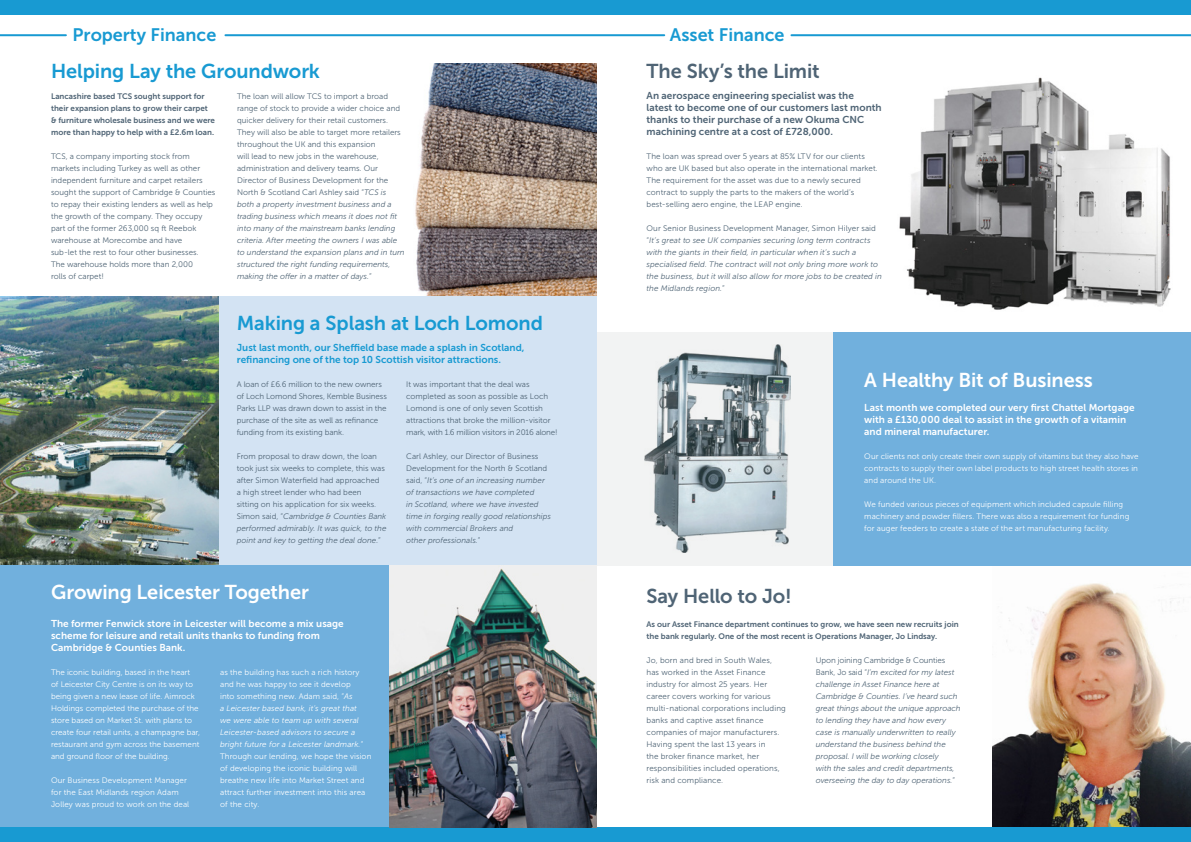
<style>
.page{position:relative;width:1191px;height:842px;background:#fff}
.page>*{position:absolute;margin:0;border:0;box-sizing:border-box;transform-origin:0 0}
.t1{font:20px "Museo Sans 700";letter-spacing:-.005em;color:#189ad2}
.t2{font:20px "Museo Sans 700";letter-spacing:-.005em;color:#fff}
.t3{font:20px "Museo Sans 700";letter-spacing:-.005em;color:#4f6475}
.t4{font:18px "Museo Sans 700";color:#189ad2}
.t5{font:10px/12px "Museo Sans 700";color:#fff}
.t6{font:10px/12px "Museo Sans 700";letter-spacing:.005em;color:#4f6475}
.t7{font:10px/12px "Museo Sans 700";color:#189ad2}
.t8{font:8px/12px "Museo Sans 300";color:#4f6475}
.t9{font:8px/12px "Museo Sans 300";letter-spacing:.01em;color:#fff}
.t10{font:italic 8px/12px "Museo Sans 300";color:#4f6475}
.t11{font:8px/12px "Museo Sans 700";color:#4f6475}
.s1{font-style:italic}
.s2{font-style:normal}
</style>
<div class="page">
<img style="left:992px;top:583px;width:199px;height:245px">
<img style="left:415px;top:63px;width:181px;height:233px">
<div style="left:832px;top:332px;width:359px;height:234px;background:#71b0dd"></div>
<div style="left:596px;top:332px;width:236px;height:234px;background:#f2f3f3"></div>
<img style="left:644px;top:345px;width:146px;height:207px">
<div style="left:0;top:296px;width:596px;height:270px;background:#d3e3f3"></div>
<img style="left:0;top:297px;width:218px;height:269px">
<img style="left:899px;top:77px;width:272px;height:233px">
<div style="left:0;top:566px;width:596px;height:272px;background:#71b0dd"></div>
<div style="left:0;top:0;width:1191px;height:14px;background:#189ad2"></div>
<div style="left:0;top:828px;width:1191px;height:14px;background:#189ad2"></div>
<hr style="left:791px;top:34px;width:400px;height:2px;background:#189ad2">
<hr style="left:225px;top:34px;width:439px;height:2px;background:#189ad2">
<hr style="left:0;top:34px;width:66px;height:2px;background:#189ad2">
<img style="left:389px;top:566px;width:207px;height:262px">
<h2 class="t4" style="left:73px;top:25px;width:145px">Property Finance</h2>
<h2 class="t4" style="left:670px;top:25px;width:116px">Asset Finance</h2>
<h1 class="t1" style="left:51px;top:60px;width:270px">Helping Lay the Groundwork</h1>
<p class="t11" style="left:51px;top:90px;width:165px">Lancashire based TCS sought support for their expansion plans to grow their carpet &amp; furniture wholesale business and we were more than happy to help with a £2.6m loan.</p>
<p class="t8" style="left:51px;top:150px;width:166px">TCS, a company importing stock from markets including Turkey as well as other independent furniture and carpet retailers sought the support of Cambridge &amp; Counties to repay their existing lenders as well as help the growth of the company. They occupy part of the former 263,000 sq ft Reebok warehouse at Morecombe and have<br>sub-let the rest to four other businesses.<br>The warehouse holds more than 2,000<br>rolls of carpet!</p>
<p class="t8" style="left:237px;top:90px;width:169px">The loan will allow TCS to import a broad range of stock to provide a wider choice and quicker delivery for their retail customers.<br>They will also be able to target more retailers throughout the UK and this expansion<br>will lead to new jobs in the warehouse, administration and delivery teams. Our Director of Business Development for the North &amp; Scotland Carl Ashley said “<span class="s1">TCS is both a property investment business and a trading business which means it does not fit into many of the mainstream banks lending criteria. After meeting the owners I was able to understand the expansion plans and in turn structured the right funding requirements, making the offer in a matter of days.</span>”</p>
<h1 class="t1" style="left:237px;top:312px;width:308px">Making a Splash at Loch Lomond</h1>
<p class="t7" style="left:237px;top:342px;width:289px">Just last month, our Sheffield base made a splash in Scotland, refinancing one of the top 10 Scottish visitor attractions.</p>
<p class="t8" style="left:237px;top:378px;width:152px">A loan of £6.6 million to the new owners of Loch Lomond Shores, Kemble Business Parks LLP was drawn down to assist in the purchase of the site as well as refinance funding from its existing bank.</p>
<p class="t8" style="left:237px;top:450px;width:151px">From proposal to draw down, the loan took just six weeks to complete, this was after Simon Waterfield had approached<br>a high street lender who had been<br>sitting on his application for six weeks.<br>Simon said, “<span class="s1">Cambridge &amp; Counties Bank performed admirably. It was quick, to the point and key to getting the deal done.</span>”</p>
<p class="t8" style="left:406px;top:378px;width:153px">It was important that the deal was completed as soon as possible as Loch Lomond is one of only seven Scottish attractions that broke the million-visitor mark, with 1.6 million visitors in 2016 alone!</p>
<p class="t10" style="left:406px;top:450px;width:146px"><span class="s2">Carl Ashley, our Director of Business Development for the North &amp; Scotland said, “</span>It’s one of an increasing number of transactions we have completed<br>in Scotland, where we have invested time in forging really good relationships with commercial Brokers and<br>other professionals.<span class="s2">”</span></p>
<h1 class="t2" style="left:51px;top:581px;width:259px">Growing Leicester Together</h1>
<p class="t5" style="left:51px;top:618px;width:294px">The former Fenwick store in Leicester will become a mix usage scheme for leisure and retail units thanks to funding from<br>Cambridge &amp; Counties Bank.</p>
<p class="t9" style="left:51px;top:666px;width:151px">The iconic building, based in the heart<br>of Leicester City Centre is on its way to being given a new lease of life. Aimrock Holdings completed the purchase of the store based on Market St. with plans to create four retail units, a champagne bar, restaurant and gym across the basement and ground floor of the building.</p>
<p class="t9" style="left:51px;top:774px;width:140px">Our Business Development Manager for the East Midlands region Adam<br>Jolley was proud to work on the deal</p>
<p class="t9" style="left:220px;top:666px;width:153px">as the building has such a rich history and he was happy to see it develop<br>into something new. Adam said, “<span class="s1">As<br>a Leicester based bank, it’s great that<br>we were able to team up with several Leicester-based advisors to secure a bright future for a Leicester landmark.</span>” Through our lending, we hope the vision of developing the iconic building will breathe new life into Market Street and attract further investment into this area of the city.</p>
<h1 class="t3" style="left:646px;top:60px;width:175px">The Sky’s the Limit</h1>
<p class="t6" style="left:646px;top:90px;width:237px">An aerospace engineering specialist was the latest to become one of our customers last month thanks to their purchase of a new Okuma CNC machining centre at a cost of £728,000.</p>
<p class="t8" style="left:646px;top:150px;width:233px">The loan was spread over 5 years at 85% LTV for our clients who are UK based but also operate in the international market.<br>The requirement for the asset was due to a newly secured contract to supply the parts to the makers of the world’s best-selling aero engine, the LEAP engine.</p>
<p class="t10" style="left:646px;top:222px;width:237px"><span class="s2">Our Senior Business Development Manager, Simon Hilyer said “</span>It’s great to see UK companies securing long term contracts with the giants in their field, in particular when it’s such a specialised field. The contract will not only bring more work to the business, but it will also allow for more jobs to be created in the Midlands region.<span class="s2">”</span></p>
<h1 class="t2" style="left:864px;top:369px;width:230px">A Healthy Bit of Business</h1>
<p class="t5" style="left:864px;top:402px;width:272px">Last month we completed our very first Chattel Mortgage with a £130,000 deal to assist in the growth of a vitamin and mineral manufacturer.</p>
<p class="t9" style="left:864px;top:450px;width:276px;text-align:justify">Our clients not only create their own supply of vitamins but they also have contracts to supply their own label products to high street health stores in and around the UK.</p>
<p class="t9" style="left:864px;top:498px;width:267px">We funded various pieces of equipment which included capsule filling machinery and powder fillers. There was also a requirement for funding for auger feeders to create a state of the art manufacturing facility.</p>
<h1 class="t3" style="left:646px;top:585px;width:147px">Say Hello to Jo!</h1>
<p class="t11" style="left:646px;top:618px;width:314px">As our Asset Finance department continues to grow, we have seen new recruits join the bank regularly. One of the most recent is Operations Manager, Jo Lindsay.</p>
<p class="t8" style="left:646px;top:654px;width:141px">Jo, born and bred in South Wales, has worked in the Asset Finance industry for almost 25 years. Her career covers working for various multi-national corporations including banks and captive asset finance companies of major manufacturers.<br>Having spent the last 13 years in<br>the broker finance market, her responsibilities included operations, risk and compliance.</p>
<p class="t10" style="left:815px;top:654px;width:146px"><span class="s2">Upon joining Cambridge &amp; Counties Bank, Jo said “</span>I’m excited for my latest challenge in Asset Finance here at Cambridge &amp; Counties. I’ve heard such great things about the unique approach to lending they have and how every case is manually underwritten to really understand the business behind the proposal. I will be working closely<br>with the sales and credit departments, overseeing the day to day operations.<span class="s2">”</span></p>
</div>
